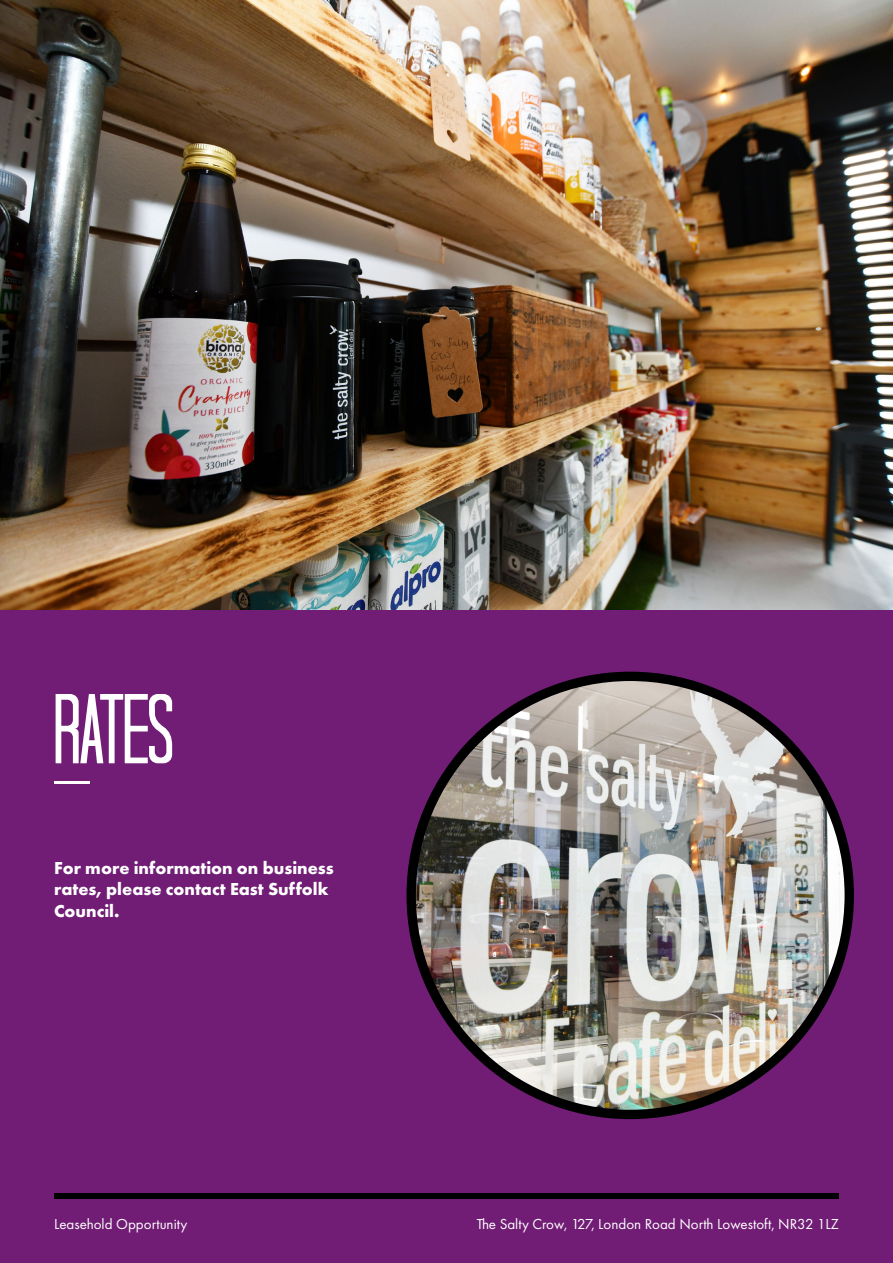
<style>
.page{position:relative;width:893px;height:1263px;background:#fff}
.page>*{position:absolute;margin:0;border:0;box-sizing:border-box;transform-origin:0 0}
.t1{font:condensed 99px "Tall Dark And Handsome";letter-spacing:-.005em;color:#fff}
.t2{font:700 18px/21.6px "Futura PT";color:#fff}
.t3{font:15px "Futura PT";color:#fff}
</style>
<div class="page">
<div style="left:0;top:595px;width:893px;height:668px;background:#711d75"></div>
<hr style="left:54px;top:781px;width:36px;height:3px;background:#fff">
<div style="left:54px;top:1193px;width:785px;height:6px;background:#000001"></div>
<img style="left:411px;top:676px;width:438px;height:438px;border-radius:219px">
<img style="left:0;top:0;width:893px;height:610px">
<p class="t1" style="left:54px;top:671px;width:121px">RATES</p>
<p class="t2" style="left:54px;top:856px;width:281px">For more information on business rates, please contact East Suffolk<br>Council.</p>
<p class="t3" style="left:54px;top:1215px;width:135px">Leasehold Opportunity</p>
<p class="t3" style="left:477px;top:1215px;width:364px">The Salty Crow, 127, London Road North Lowestoft, NR32 1LZ</p>
</div>
